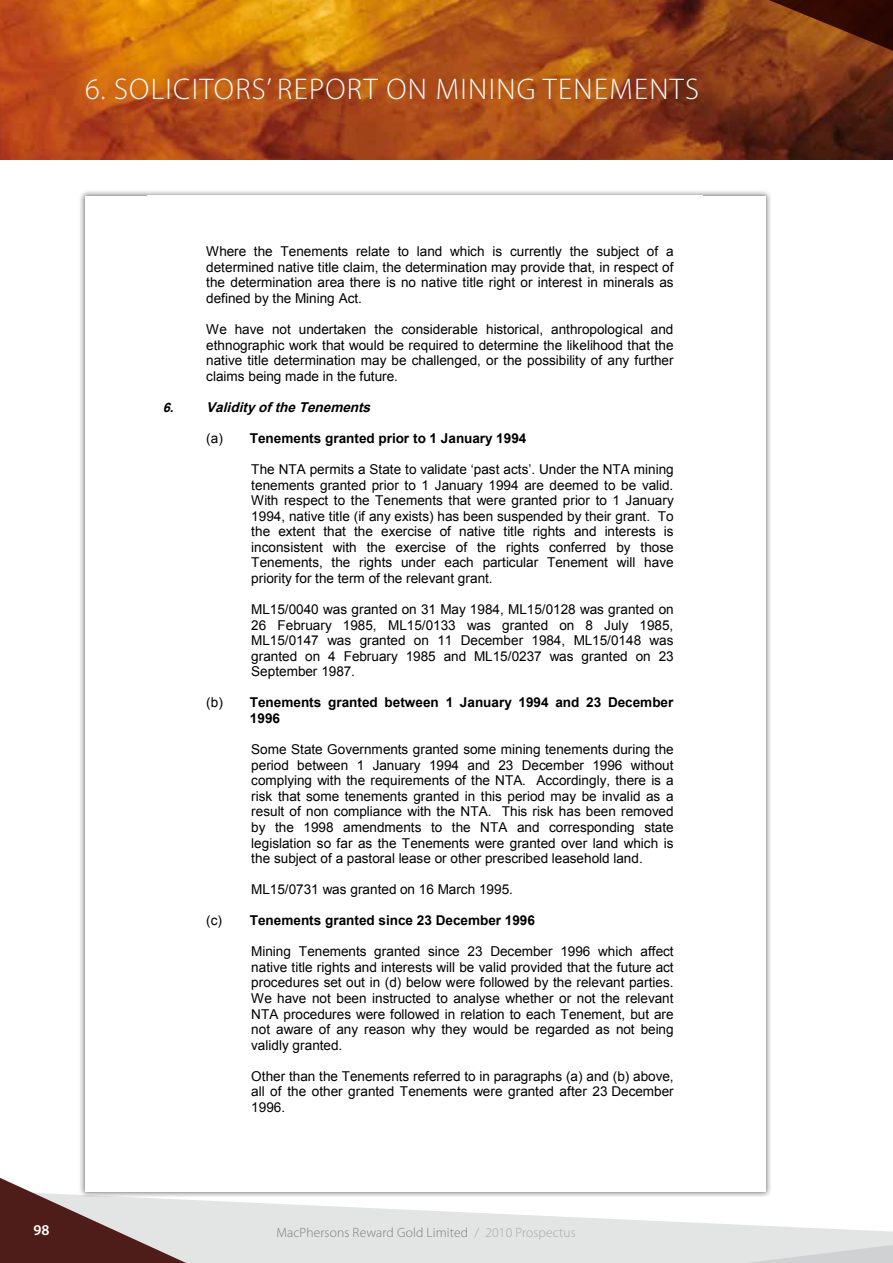
<style>
.page{position:relative;width:893px;height:1263px;background:#fff}
.page>*{position:absolute;margin:0;border:0;box-sizing:border-box;transform-origin:0 0}
.t1{font:300 30px "Myriad Pro";letter-spacing:.045em;color:#fff}
.t2{font:600 15px "Myriad Pro";color:#fff}
.t3{font:13.5px/15.6px "Arial";color:#000;text-align:justify}
.t4{font:700 13.5px/15.5px "Arial";color:#000}
.t5{font:300 13.5px "Myriad Pro";letter-spacing:.01em;color:#7b7c7e}
.t6{font:italic 700 13.5px "Arial";color:#000}
.s1{font-size:13.05px}
.s2{font-weight:400}
.s3{color:#a7a8aa}
</style>
<div class="page">
<img style="left:0;top:0;width:893px;height:159px">
<svg style="left:737px;top:0;width:156px;height:51px;background:#6c300f"></svg>
<svg style="left:186px;top:1196px;width:707px;height:67px;fill:#e3e4e4"></svg>
<svg style="left:746px;top:1245px;width:147px;height:18px;background:#d9dada"></svg>
<svg style="left:0;top:1178px;width:186px;height:85px;background:#8f7370"></svg>
<div style="left:77px;top:188px;width:693px;height:1008px;background:#000;opacity:.55"></div>
<div style="left:85px;top:196px;width:680px;height:995px;background:#fff"></div>
<h1 class="t1" style="left:85px;top:71px;width:61px">6. Solicitors</h1>
<h1 class="t1" style="left:267px;top:71px;width:45px">’ Report</h1>
<h1 class="t1" style="left:386px;top:71px;width:90px">on Mining</h1>
<h1 class="t1" style="left:543px;top:71px;width:34px">Tenements</h1>
<p class="t3" style="left:206px;top:244px;width:469px">Where the Tenements relate to land which is currently the subject of a determined native title claim, the determination may provide that, in respect of the determination area there is no native title right or interest in minerals as defined by the Mining Act.</p>
<p class="t3" style="left:206px;top:322px;width:469px">We have not undertaken the considerable historical, anthropological and ethnographic work that would be required to determine the likelihood that the native title determination may be challenged, or the possibility of any further claims being made in the future.</p>
<p class="t6" style="left:163px;top:398px;width:214px"><span class="s1">6.</span> Validity of the Tenements</p>
<p class="t4" style="left:206px;top:431px;width:322px"><span class="s2">(a)</span> Tenements granted prior to 1 January 1994</p>
<p class="t3" style="left:251px;top:462px;width:424px">The NTA permits a State to validate ‘past acts’. Under the NTA mining tenements granted prior to 1 January 1994 are deemed to be valid.<br>With respect to the Tenements that were granted prior to 1 January 1994, native title (if any exists) has been suspended by their grant. To the extent that the exercise of native title rights and interests is inconsistent with the exercise of the rights conferred by those Tenements, the rights under each particular Tenement will have priority for the term of the relevant grant.</p>
<p class="t3" style="left:251px;top:602px;width:424px">ML15/0040 was granted on 31 May 1984, ML15/0128 was granted on 26 February 1985, ML15/0133 was granted on 8 July 1985, ML15/0147 was granted on 11 December 1984, ML15/0148 was granted on 4 February 1985 and ML15/0237 was granted on 23<br>September 1987.</p>
<p class="t4" style="left:250px;top:695px;width:425px;text-indent:-44px"><span class="s2">(b)</span> Tenements granted between 1 January 1994 and 23 December<br>1996</p>
<p class="t3" style="left:251px;top:742px;width:424px">Some State Governments granted some mining tenements during the period between 1 January 1994 and 23 December 1996 without complying with the requirements of the NTA. Accordingly, there is a risk that some tenements granted in this period may be invalid as a result of non compliance with the NTA. This risk has been removed by the 1998 amendments to the NTA and corresponding state legislation so far as the Tenements were granted over land which is the subject of a pastoral lease or other prescribed leasehold land.</p>
<p class="t3" style="left:251px;top:882px;width:263px">ML15/0731 was granted on 16 March 1995.</p>
<p class="t4" style="left:206px;top:913px;width:330px"><span class="s2">(c)</span> Tenements granted since 23 December 1996</p>
<p class="t3" style="left:251px;top:944px;width:424px">Mining Tenements granted since 23 December 1996 which affect native title rights and interests will be valid provided that the future act procedures set out in (d) below were followed by the relevant parties.<br>We have not been instructed to analyse whether or not the relevant NTA procedures were followed in relation to each Tenement, but are not aware of any reason why they would be regarded as not being validly granted.</p>
<p class="t3" style="left:251px;top:1068px;width:424px">Other than the Tenements referred to in paragraphs (a) and (b) above, all of the other granted Tenements were granted after 23 December 1996.</p>
<p class="t2" style="left:33px;top:1220px;width:18px">98</p>
<p class="t5" style="left:276px;top:1224px;width:301px">MacPhersons Reward Gold Limited <span class="s3">/ 2010 Prospectus</span></p>
</div>
